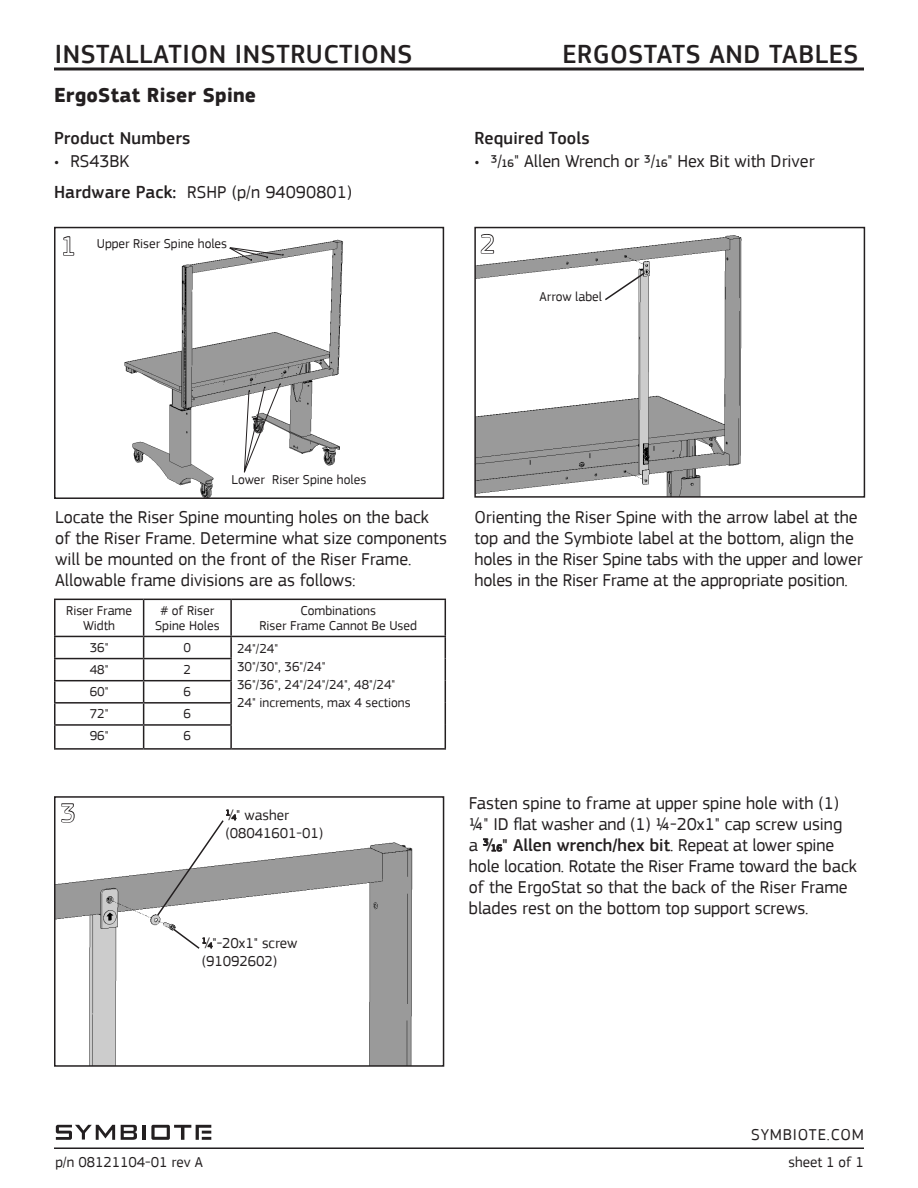
<style>
.page{position:relative;width:918px;height:1188px;background:#fff}
.page>*{position:absolute;margin:0;border:0;box-sizing:border-box;transform-origin:0 0}
.Intall_Master_Header{font:500 27px "PF Square Sans Pro";letter-spacing:.02em;color:#231f20}
.t1{font:27px "PF Square Sans Pro";color:#fff}
.Install_Header_1_Pro{font:700 21px "PF Square Sans Pro";letter-spacing:.01em;color:#231f20}
.Install_Header_2_Pro{font:18px/21px "PF Square Sans Pro";color:#231f20}
.Install_Header_2_Pro-2{font:500 18px "PF Square Sans Pro";letter-spacing:.01em;color:#231f20}
.t2{font:16.5px "PF Square Sans Pro";letter-spacing:.05em;color:#231f20}
.Install_Step_Parts_1{font:15px "PF Square Sans Pro";color:#231f20}
.t3{font:13.5px/15px "PF Square Sans Pro";color:#231f20;text-align:center}
.s1{font-weight:500}
.s2{font-size:8.25px}
.s3{font-weight:500;font-size:9.9px}
</style>
<div class="page">
<hr style="left:54px;top:68px;width:810px;height:2px;background:#231f20">
<hr style="left:54px;top:1147px;width:810px;height:2px;background:#231f20">
<svg style="left:121px;top:1125px;width:16px;height:15px"></svg>
<hr style="left:143px;top:1125px;width:3px;height:15px;background:#231f20">
<svg style="left:56px;top:1125px;width:59px;height:15px"></svg>
<svg style="left:151px;top:1125px;width:60px;height:15px"></svg>
<svg style="left:483px;top:839px;width:19px;height:13px"></svg>
<img style="left:124px;top:239px;width:220px;height:257px">
<div style="left:54px;top:227px;width:390px;height:272px;border:2px solid #231f20"></div>
<svg style="left:63px;top:236px;width:12px;height:20px"></svg>
<img style="left:57px;top:809px;width:356px;height:255px">
<div style="left:54px;top:796px;width:390px;height:271px;border:2px solid #231f20"></div>
<svg style="left:60px;top:803px;width:16px;height:34px"></svg>
<img style="left:477px;top:235px;width:265px;height:260px">
<div style="left:474px;top:227px;width:391px;height:271px;border:2px solid #231f20"></div>
<svg style="left:480px;top:226px;width:15px;height:28px"></svg>
<svg style="left:156px;top:810px;width:80px;height:107px"></svg>
<svg style="left:172px;top:927px;width:40px;height:23px"></svg>
<svg style="left:603px;top:271px;width:43px;height:31px"></svg>
<svg style="left:225px;top:246px;width:58px;height:15px"></svg>
<svg style="left:243px;top:384px;width:38px;height:97px"></svg>
<hr style="left:54px;top:599px;width:90px;height:1px;background:#231f20">
<hr style="left:54px;top:600px;width:2px;height:36px;background:#231f20">
<hr style="left:144px;top:599px;width:87px;height:1px;background:#231f20">
<hr style="left:143px;top:600px;width:1px;height:36px;background:#231f20">
<hr style="left:231px;top:599px;width:215px;height:1px;background:#231f20">
<hr style="left:230px;top:600px;width:2px;height:36px;background:#231f20">
<hr style="left:445px;top:600px;width:1px;height:36px;background:#231f20">
<hr style="left:54px;top:636px;width:90px;height:1px;background:#231f20">
<hr style="left:54px;top:637px;width:2px;height:21px;background:#231f20">
<hr style="left:144px;top:636px;width:87px;height:1px;background:#231f20">
<hr style="left:231px;top:636px;width:215px;height:1px;background:#231f20">
<hr style="left:230px;top:637px;width:2px;height:21px;background:#231f20">
<hr style="left:54px;top:658px;width:90px;height:1px;background:#231f20">
<hr style="left:54px;top:659px;width:2px;height:21px;background:#231f20">
<hr style="left:144px;top:658px;width:88px;height:1px;background:#231f20">
<hr style="left:230px;top:659px;width:2px;height:21px;background:#231f20">
<hr style="left:54px;top:680px;width:90px;height:1px;background:#231f20">
<hr style="left:54px;top:681px;width:2px;height:21px;background:#231f20">
<hr style="left:144px;top:680px;width:88px;height:1px;background:#231f20">
<hr style="left:230px;top:681px;width:2px;height:21px;background:#231f20">
<hr style="left:54px;top:702px;width:90px;height:2px;background:#231f20">
<hr style="left:54px;top:704px;width:2px;height:20px;background:#231f20">
<hr style="left:144px;top:702px;width:88px;height:2px;background:#231f20">
<hr style="left:230px;top:704px;width:2px;height:20px;background:#231f20">
<hr style="left:54px;top:724px;width:90px;height:2px;background:#231f20">
<hr style="left:54px;top:726px;width:2px;height:22px;background:#231f20">
<hr style="left:144px;top:724px;width:88px;height:2px;background:#231f20">
<svg style="left:143px;top:637px;width:1px;height:111px"></svg>
<hr style="left:230px;top:726px;width:2px;height:22px;background:#231f20">
<svg style="left:445px;top:637px;width:1px;height:111px"></svg>
<hr style="left:54px;top:748px;width:90px;height:2px;background:#231f20">
<hr style="left:144px;top:748px;width:87px;height:2px;background:#231f20">
<hr style="left:231px;top:748px;width:215px;height:2px;background:#231f20">
<h1 class="Intall_Master_Header" style="left:55px;top:39px;width:359px">INSTALLATION INSTRUCTIONS</h1>
<p class="Intall_Master_Header" style="left:562px;top:39px;width:298px">ERGOSTATS AND TABLES</p>
<p class="Install_Header_1_Pro" style="left:54px;top:83px;width:204px">ErgoStat Riser Spine</p>
<p class="Install_Header_2_Pro-2" style="left:54px;top:128px;width:138px">Product Numbers</p>
<p class="Install_Header_2_Pro" style="left:54px;top:150px;width:77px">• RS43BK</p>
<p class="Install_Header_2_Pro" style="left:54px;top:182px;width:300px"><span class="s1">Hardware Pack:</span> RSHP (p/n 94090801)</p>
<p class="Install_Header_2_Pro-2" style="left:474px;top:128px;width:117px">Required Tools</p>
<p class="Install_Header_2_Pro" style="left:474px;top:150px;width:342px">• 3/16" Allen Wrench or 3/16" Hex Bit with Driver</p>
<p class="t1" style="left:61px;top:230px;width:17px">1</p>
<p class="t3" style="left:97px;top:237px;width:132px">Upper Riser Spine holes</p>
<p class="t1" style="left:480px;top:228px;width:17px">2</p>
<p class="t3" style="left:540px;top:289px;width:64px">Arrow label</p>
<p class="t3" style="left:232px;top:472px;width:136px">Lower Riser Spine holes</p>
<p class="Install_Header_2_Pro" style="left:55px;top:506px;width:393px">Locate the Riser Spine mounting holes on the back of the Riser Frame. Determine what size components will be mounted on the front of the Riser Frame.</p>
<p class="Install_Header_2_Pro" style="left:55px;top:569px;width:302px">Allowable frame divisions are as follows:</p>
<p class="t3" style="left:66px;top:604px;width:67px">Riser Frame<br>Width</p>
<p class="t3" style="left:155px;top:604px;width:66px"># of Riser<br>Spine Holes</p>
<p class="t3" style="left:300px;top:604px;width:77px">Combinations</p>
<p class="t3" style="left:259px;top:619px;width:159px">Riser Frame Cannot Be Used</p>
<p class="t3" style="left:90px;top:640px;width:20px">36"</p>
<p class="t3" style="left:184px;top:640px;width:9px">0</p>
<p class="t3" style="left:237px;top:641px;width:43px">24"/24"</p>
<p class="t3" style="left:237px;top:659px;width:90px">30"/30", 36"/24"</p>
<p class="t3" style="left:237px;top:677px;width:160px">36"/36", 24"/24"/24", 48"/24"</p>
<p class="t3" style="left:237px;top:695px;width:175px">24" increments, max 4 sections</p>
<p class="t3" style="left:90px;top:662px;width:20px">48"</p>
<p class="t3" style="left:184px;top:662px;width:9px">2</p>
<p class="t3" style="left:90px;top:684px;width:20px">60"</p>
<p class="t3" style="left:184px;top:684px;width:9px">6</p>
<p class="t3" style="left:90px;top:706px;width:20px">72"</p>
<p class="t3" style="left:184px;top:706px;width:9px">6</p>
<p class="t3" style="left:90px;top:729px;width:20px">96"</p>
<p class="t3" style="left:184px;top:729px;width:9px">6</p>
<p class="t1" style="left:61px;top:797px;width:17px">3</p>
<p class="Install_Step_Parts_1" style="left:226px;top:806px;width:65px"><sup>1</sup>⁄<span class="s2">4</span>" washer</p>
<p class="Install_Step_Parts_1" style="left:226px;top:824px;width:99px">(08041601-01)</p>
<p class="Install_Step_Parts_1" style="left:202px;top:934px;width:97px"><sup>1</sup>⁄<span class="s2">4</span>"-20x1" screw</p>
<p class="Install_Step_Parts_1" style="left:202px;top:952px;width:77px">(91092602)</p>
<p class="Install_Header_2_Pro" style="left:474px;top:506px;width:385px">Orienting the Riser Spine with the arrow label at the</p>
<p class="Install_Header_2_Pro" style="left:474px;top:527px;width:381px">top and the Symbiote label at the bottom, align the</p>
<p class="Install_Header_2_Pro" style="left:474px;top:548px;width:390px">holes in the Riser Spine tabs with the upper and lower holes in the Riser Frame at the appropriate position.</p>
<p class="Install_Header_2_Pro" style="left:469px;top:793px;width:372px">Fasten spine to frame at upper spine hole with (1)</p>
<p class="Install_Header_2_Pro" style="left:469px;top:814px;width:375px">1/4" ID flat washer and (1) 1/4-20x1" cap screw using</p>
<p class="Install_Header_2_Pro" style="left:469px;top:835px;width:389px">a <sup>3</sup><span class="s1">⁄</span><span class="s3">16</span><span class="s1">" Allen wrench/hex bit</span>. Repeat at lower spine hole location. Rotate the Riser Frame toward the back of the ErgoStat so that the back of the Riser Frame blades rest on the bottom top support screws.</p>
<p class="Install_Step_Parts_1" style="left:56px;top:1153px;width:149px">p/n 08121104-01 rev A</p>
<p class="t2" style="left:751px;top:1125px;width:114px">SYMBIOTE.COM</p>
<p class="Install_Step_Parts_1" style="left:788px;top:1153px;width:77px">sheet 1 of 1</p>
</div>
